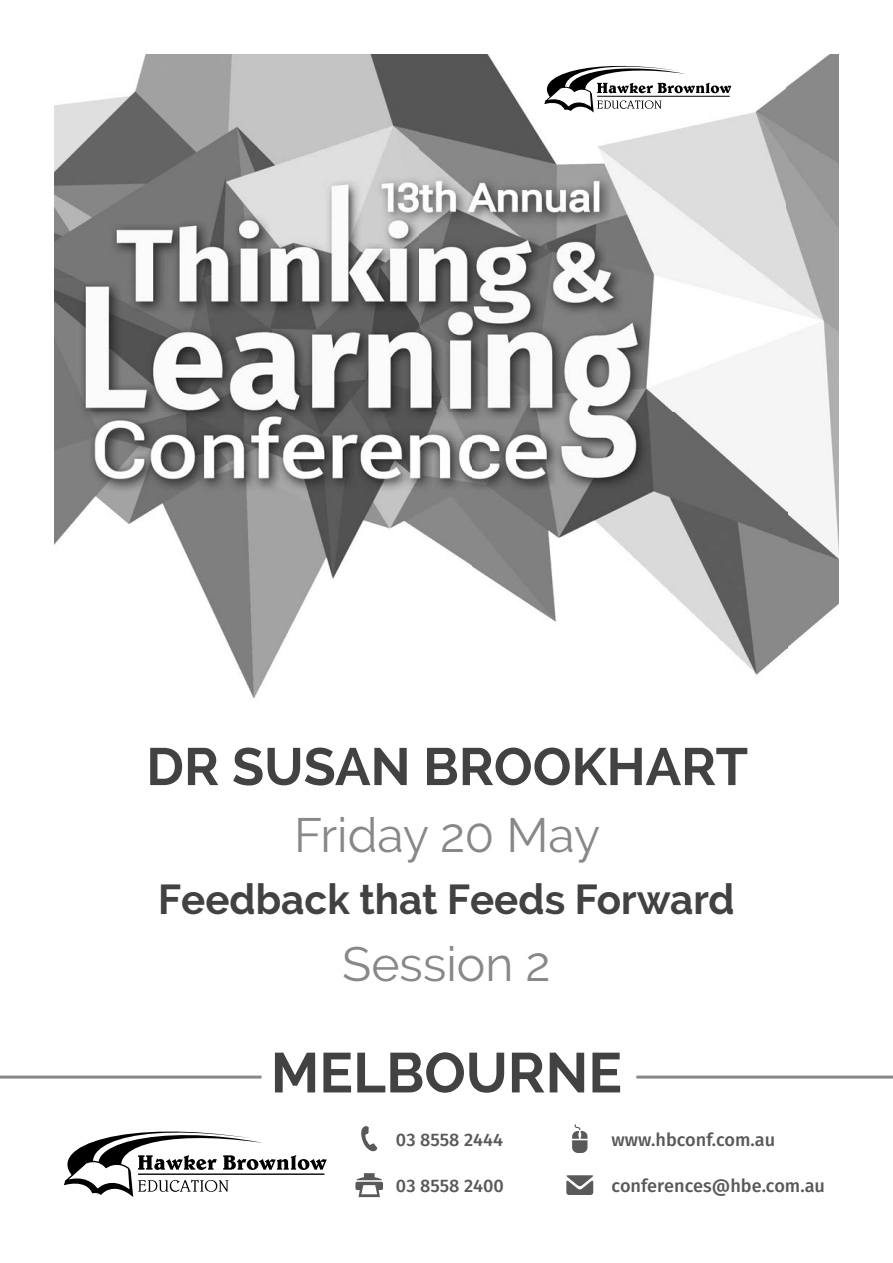
<style>
.page{position:relative;width:893px;height:1263px;background:#fff}
.page>*{position:absolute;margin:0;border:0;box-sizing:border-box;transform-origin:0 0}
.t1{font:700 56.1px "Raleway";color:#424242}
.t2{font:700 52.5px "Raleway";color:#424242}
.t3{font:48px "Raleway";color:#888}
.t4{font:700 42px "Raleway";color:#424242;scale:.96 1}
.t5{font:500 18.15px "Fira Sans";color:#595959}
</style>
<div class="page">
<img style="left:54px;top:54px;width:785px;height:645px">
<hr style="left:0;top:1075px;width:261px;height:3px;background:#888">
<hr style="left:636px;top:1075px;width:257px;height:3px;background:#888">
<svg style="left:572px;top:1124px;width:15px;height:29px"></svg>
<svg style="left:566px;top:1175px;width:27px;height:20px"></svg>
<svg style="left:361px;top:1126px;width:16px;height:26px"></svg>
<svg style="left:355px;top:1173px;width:28px;height:24px"></svg>
<svg style="left:531px;top:56px;width:200px;height:57px"></svg>
<hr style="left:597px;top:96px;width:133px;height:1px;background:#000">
<svg style="left:64px;top:1131px;width:263px;height:66px"></svg>
<hr style="left:138px;top:1173px;width:186px;height:2px;background:#000">
<h2 class="t2" style="left:146px;top:737px;width:603px">DR SUSAN BROOKHART</h2>
<h3 class="t3" style="left:294px;top:807px;width:308px">Friday 20 May</h3>
<h3 class="t4" style="left:158px;top:875px;width:602px">Feedback that Feeds Forward</h3>
<h3 class="t3" style="left:342px;top:936px;width:210px">Session 2</h3>
<h1 class="t1" style="left:271px;top:1041px;width:353px">MELBOURNE</h1>
<p class="t5" style="left:396px;top:1131px;width:109px">03 8558 2444</p>
<p class="t5" style="left:396px;top:1177px;width:110px">03 8558 2400</p>
<p class="t5" style="left:612px;top:1131px;width:165px">www.hbconf.com.au</p>
<p class="t5" style="left:612px;top:1177px;width:215px">conferences@hbe.com.au</p>
</div>
